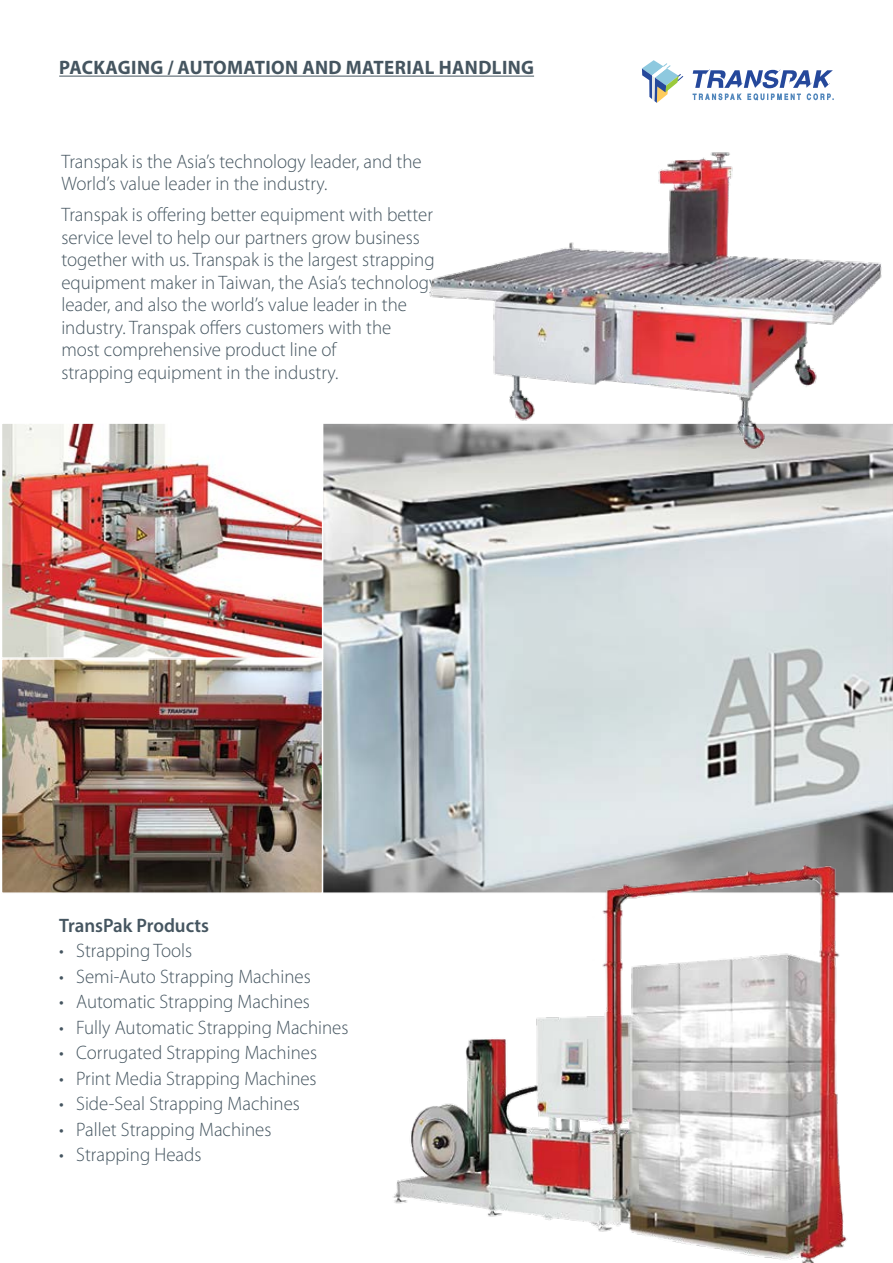
<style>
.page{position:relative;width:893px;height:1263px;background:#fff}
.page>*{position:absolute;margin:0;border:0;box-sizing:border-box;transform-origin:0 0}
.t1{font:300 19.5px/22.5px "Myriad Pro";color:#455560}
.t2{font:700 19.5px "Myriad Pro";letter-spacing:.02em;color:#455560}
.t3{font:600 19.5px "Myriad Pro";color:#455560}
</style>
<div class="page">
<svg style="left:323px;top:423px;width:570px;height:470px;background:#c2c8c9"></svg>
<img style="left:4px;top:425px;width:316px;height:231px">
<div style="left:1px;top:422px;width:322px;height:237px;border:2px solid #fff"></div>
<img style="left:4px;top:661px;width:316px;height:230px">
<div style="left:1px;top:658px;width:322px;height:236px;border:2px solid #fff"></div>
<svg style="left:642px;top:60px;width:41px;height:43px"></svg>
<svg style="left:692px;top:69px;width:142px;height:32px"></svg>
<img style="left:417px;top:152px;width:476px;height:298px">
<hr style="left:59px;top:76px;width:475px;height:1px;background:#455560">
<img style="left:371px;top:841px;width:497px;height:422px">
<p class="t2" style="left:59px;top:55px;width:476px">PACKAGING / AUTOMATION AND MATERIAL HANDLING</p>
<p class="t1" style="left:61px;top:150px;width:362px">Transpak is the Asia’s technology leader, and the<br>World’s value leader in the industry.</p>
<p class="t1" style="left:61px;top:203px;width:378px">Transpak is offering better equipment with better service level to help our partners grow business together with us. Transpak is the largest strapping equipment maker in Taiwan, the Asia’s technology leader, and also the world’s value leader in the industry. Transpak offers customers with the<br>most comprehensive product line of<br>strapping equipment in the industry.</p>
<p class="t3" style="left:59px;top:912px;width:151px">TransPak Products</p>
<p class="t1" style="left:59px;top:939px;width:135px">• Strapping Tools</p>
<p class="t1" style="left:59px;top:965px;width:253px">• Semi-Auto Strapping Machines</p>
<p class="t1" style="left:59px;top:990px;width:252px">• Automatic Strapping Machines</p>
<p class="t1" style="left:59px;top:1016px;width:291px">• Fully Automatic Strapping Machines</p>
<p class="t1" style="left:59px;top:1041px;width:259px">• Corrugated Strapping Machines</p>
<p class="t1" style="left:59px;top:1067px;width:259px">• Print Media Strapping Machines</p>
<p class="t1" style="left:59px;top:1092px;width:242px">• Side-Seal Strapping Machines</p>
<p class="t1" style="left:59px;top:1118px;width:214px">• Pallet Strapping Machines</p>
<p class="t1" style="left:59px;top:1143px;width:144px">• Strapping Heads</p>
</div>
